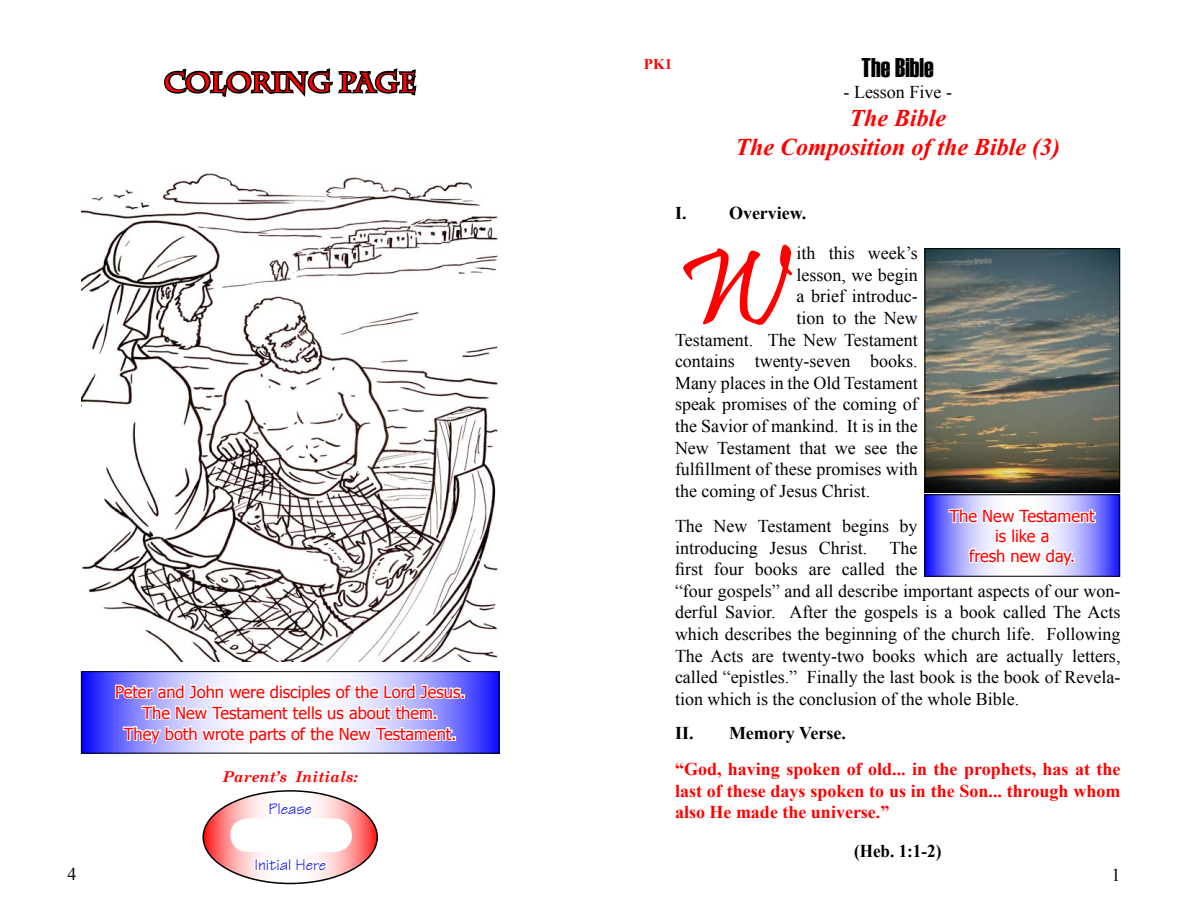
<style>
.page{position:relative;width:1188px;height:918px;background:#fff}
.page>*{position:absolute;margin:0;border:0;box-sizing:border-box;transform-origin:0 0}
.t1{font:112.35px "Pristina";color:#f00}
.t2{font:700 27px "Charlesworth";color:#f00}
.t3{font:27px "Haettenschweiler";color:#000}
.t4{font:italic 700 24px/28.8px "Times New Roman";color:#f00;text-align:center}
.t5{font:18px/21.6px "Times New Roman";color:#000}
.t6{font:700 18px/21.6px "Times New Roman";color:#f00;text-align:justify}
.t7{font:700 18px "Times New Roman";color:#000}
.t8{font:700 18px "Times New Roman";color:#000;scale:.95 1}
.t9{font:16.5px/19.8px "Tahoma";color:#f00;text-align:center}
.t10{font:16.5px "Technical Plain";color:#00f}
.t11{font:italic 700 15px "Century Schoolbook";color:#f00}
.t12{font:700 15px "Times New Roman";color:#f00}
</style>
<div class="page">
<img style="left:927px;top:250px;width:191px;height:241px">
<div style="left:925px;top:248px;width:195px;height:245px;border:1px solid #000"></div>
<svg style="left:926px;top:496px;width:192px;height:79px"></svg>
<svg style="left:947px;top:502px;width:150px;height:66px"></svg>
<svg style="left:163px;top:68px;width:254px;height:29px"></svg>
<svg style="left:203px;top:791px;width:174px;height:93px"></svg>
<div style="left:202px;top:790px;width:176px;height:94px;border:2px solid #000;border-radius:50%"></div>
<svg style="left:230px;top:799px;width:122px;height:75px"></svg>
<svg style="left:83px;top:673px;width:414px;height:79px"></svg>
<svg style="left:114px;top:683px;width:351px;height:64px"></svg>
<div style="left:81px;top:671px;width:418px;height:83px;border:1px solid #000"></div>
<img style="left:81px;top:173px;width:417px;height:488px">
<h2 class="t2" style="left:164px;top:67px;width:254px">Coloring page</h2>
<p class="t5" style="left:68px;top:863px;width:10px">4</p>
<p class="t9" style="left:115px;top:680px;width:352px;line-height:21px">Peter and John were disciples of the Lord Jesus.<br>The New Testament tells us about them.<br>They both wrote parts of the New Testament.</p>
<p class="t11" style="left:223px;top:765px;width:136px">Parent’s Initials:</p>
<p class="t10" style="left:269px;top:798px;width:45px">Please</p>
<p class="t10" style="left:254px;top:854px;width:73px">Initial Here</p>
<p class="t12" style="left:644px;top:54px;width:30px">PK1</p>
<h2 class="t3" style="left:862px;top:52px;width:74px">The Bible</h2>
<p class="t5" style="left:844px;top:81px;width:110px">- Lesson Five -</p>
<h3 class="t4" style="left:735px;top:103px;width:326px">The Bible<br>The Composition of the Bible (3)</h3>
<p class="t7" style="left:675px;top:201px;width:133px">I. Overview.</p>
<h1 class="t1" style="left:675px;top:227px;width:112px">W</h1>
<p class="t5" style="left:797px;top:242px;width:123px">ith this week’s</p>
<p class="t5" style="left:797px;top:264px;width:123px">lesson, we begin</p>
<p class="t5" style="left:797px;top:285px;width:123px">a brief introduc-</p>
<p class="t5" style="left:797px;top:307px;width:123px">tion to the New</p>
<p class="t5" style="left:675px;top:329px;width:244px">Testament. The New Testament</p>
<p class="t5" style="left:675px;top:350px;width:244px">contains twenty-seven books.</p>
<p class="t5" style="left:675px;top:372px;width:244px">Many places in the Old Testament</p>
<p class="t5" style="left:675px;top:393px;width:244px">speak promises of the coming of</p>
<p class="t5" style="left:675px;top:415px;width:244px">the Savior of mankind. It is in the</p>
<p class="t5" style="left:675px;top:437px;width:244px">New Testament that we see the</p>
<p class="t5" style="left:675px;top:458px;width:244px">fulfillment of these promises with</p>
<p class="t5" style="left:675px;top:480px;width:197px">the coming of Jesus Christ.</p>
<p class="t5" style="left:675px;top:515px;width:447px">The New Testament begins by<br>introducing Jesus Christ. The<br>first four books are called the<br>“four gospels” and all describe important aspects of our won&shy;derful Savior. After the gospels is a book called The Acts which describes the beginning of the church life. Following The Acts are twenty-two books which are actually letters, called “epistles.” Finally the last book is the book of Revela&shy;tion which is the conclusion of the whole Bible.</p>
<p class="t9" style="left:950px;top:505px;width:147px">The New Testament is like a<br>fresh new day.</p>
<p class="t7" style="left:675px;top:720px;width:172px">II. Memory Verse.</p>
<p class="t6" style="left:675px;top:758px;width:447px">“God, having spoken of old... in the prophets, has at the last of these days spoken to us in the Son... through whom also He made the universe.”</p>
<p class="t8" style="left:854px;top:839px;width:93px">(Heb. 1:1-2)</p>
<p class="t5" style="left:1112px;top:864px;width:10px">1</p>
</div>
